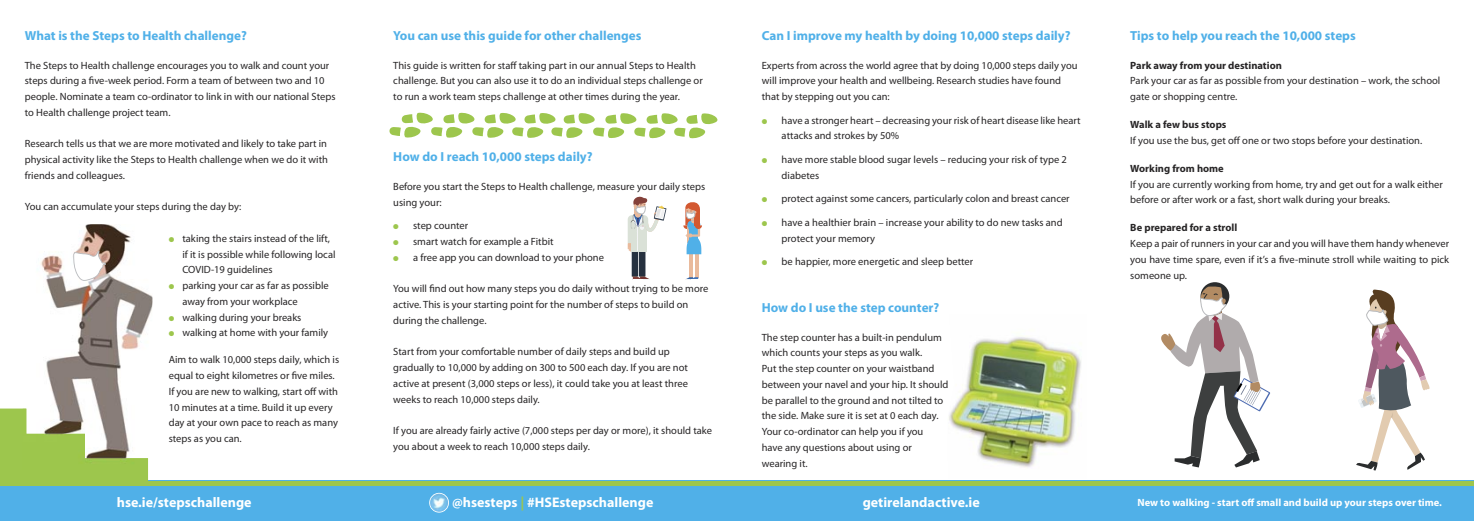
<style>
.page{position:relative;width:1474px;height:521px;background:#fff}
.page>*{position:absolute;margin:0;border:0;box-sizing:border-box;transform-origin:0 0}
.t1{font:700 14px "Myriad Pro";color:#fff}
.t2{font:700 13.12px "Myriad Pro";color:#50b0e8}
.t3{font:10.5px/15.8px "Myriad Pro";color:#272526}
.t4{font:700 10.5px "Myriad Pro";color:#272526}
.t5{font:700 10.5px "Myriad Pro";color:#fff}
.s1{color:#9dc64d}
</style>
<div class="page">
<svg style="left:627px;top:197px;width:39px;height:83px"></svg>
<hr style="left:689px;top:250px;width:4px;height:27px;background:#e9ba9c">
<svg style="left:694px;top:254px;width:4px;height:23px"></svg>
<svg style="left:685px;top:277px;width:13px;height:3px"></svg>
<svg style="left:683px;top:202px;width:19px;height:52px"></svg>
<img style="left:949px;top:337px;width:132px;height:131px">
<div style="left:0;top:481px;width:1473px;height:40px;background:#50b0e8"></div>
<div style="left:0;top:481px;width:1473px;height:5px;background:#9dc64d"></div>
<svg style="left:389px;top:113px;width:328px;height:25px"></svg>
<svg style="left:429px;top:493px;width:20px;height:19px"></svg>
<svg style="left:0;top:408px;width:169px;height:73px"></svg>
<img style="left:40px;top:224px;width:112px;height:245px">
<img style="left:23px;top:408px;width:125px;height:61px">
<svg style="left:73px;top:251px;width:33px;height:30px"></svg>
<svg style="left:1200px;top:282px;width:29px;height:28px"></svg>
<svg style="left:1356px;top:289px;width:73px;height:182px"></svg>
<svg style="left:1161px;top:286px;width:109px;height:181px"></svg>
<p class="t2" style="left:25px;top:30px;width:223px">What is the Steps to Health challenge?</p>
<p class="t3" style="left:25px;top:58px;width:306px">The Steps to Health challenge encourages you to walk and count your</p>
<p class="t3" style="left:25px;top:74px;width:312px">steps during a five-week period. Form a team of between two and 10 people. Nominate a team co-ordinator to link in with our national Steps to Health challenge project team.</p>
<p class="t3" style="left:25px;top:137px;width:305px;text-align:justify">Research tells us that we are more motivated and likely to take part in physical activity like the Steps to Health challenge when we do it with friends and colleagues.</p>
<p class="t3" style="left:25px;top:200px;width:218px">You can accumulate your steps during the day by:</p>
<p class="t3" style="left:169px;top:231px;width:163px"><span class="s1">●</span> taking the stairs instead of the lift,</p>
<p class="t3" style="left:182px;top:247px;width:155px">if it is possible while following local<br>COVID-19 guidelines</p>
<p class="t3" style="left:182px;top:278px;width:148px;text-indent:-14px"><span class="s1">●</span> parking your car as far as possible away from your workplace</p>
<p class="t3" style="left:169px;top:310px;width:134px"><span class="s1">●</span> walking during your breaks</p>
<p class="t3" style="left:169px;top:326px;width:161px"><span class="s1">●</span> walking at home with your family</p>
<p class="t3" style="left:169px;top:353px;width:172px">Aim to walk 10,000 steps daily, which is equal to eight kilometres or five miles.</p>
<p class="t3" style="left:169px;top:384px;width:171px">If you are new to walking, start off with<br>10 minutes at a time. Build it up every day at your own pace to reach as many steps as you can.</p>
<p class="t2" style="left:393px;top:30px;width:250px">You can use this guide for other challenges</p>
<p class="t3" style="left:393px;top:58px;width:304px">This guide is written for staff taking part in our annual Steps to Health</p>
<p class="t3" style="left:393px;top:74px;width:311px">challenge. But you can also use it to do an individual steps challenge or</p>
<p class="t3" style="left:393px;top:89px;width:288px">to run a work team steps challenge at other times during the year.</p>
<p class="t2" style="left:393px;top:152px;width:201px">How do I reach 10,000 steps daily?</p>
<p class="t3" style="left:393px;top:180px;width:313px">Before you start the Steps to Health challenge, measure your daily steps</p>
<p class="t3" style="left:393px;top:195px;width:50px">using your:</p>
<p class="t3" style="left:393px;top:219px;width:76px"><span class="s1">●</span> step counter</p>
<p class="t3" style="left:393px;top:235px;width:162px"><span class="s1">●</span> smart watch for example a Fitbit</p>
<p class="t3" style="left:393px;top:250px;width:212px"><span class="s1">●</span> a free app you can download to your phone</p>
<p class="t3" style="left:393px;top:282px;width:316px">You will find out how many steps you do daily without trying to be more</p>
<p class="t3" style="left:393px;top:298px;width:296px">active. This is your starting point for the number of steps to build on</p>
<p class="t3" style="left:393px;top:313px;width:95px">during the challenge.</p>
<p class="t3" style="left:393px;top:345px;width:278px">Start from your comfortable number of daily steps and build up</p>
<p class="t3" style="left:393px;top:361px;width:296px">gradually to 10,000 by adding on 300 to 500 each day. If you are not</p>
<p class="t3" style="left:393px;top:376px;width:296px">active at present (3,000 steps or less), it could take you at least three</p>
<p class="t3" style="left:393px;top:392px;width:148px">weeks to reach 10,000 steps daily.</p>
<p class="t3" style="left:393px;top:424px;width:320px">If you are already fairly active (7,000 steps per day or more), it should take you about a week to reach 10,000 steps daily.</p>
<p class="t2" style="left:761px;top:30px;width:310px">Can I improve my health by doing 10,000 steps daily?</p>
<p class="t3" style="left:761px;top:58px;width:317px">Experts from across the world agree that by doing 10,000 steps daily you will improve your health and wellbeing. Research studies have found that by stepping out you can:</p>
<p class="t3" style="left:781px;top:113px;width:300px;text-indent:-20px"><span class="s1">●</span> have a stronger heart – decreasing your risk of heart disease like heart attacks and strokes by 50%</p>
<p class="t3" style="left:781px;top:152px;width:287px;text-indent:-20px"><span class="s1">●</span> have more stable blood sugar levels – reducing your risk of type 2 diabetes</p>
<p class="t3" style="left:761px;top:192px;width:309px"><span class="s1">●</span> protect against some cancers, particularly colon and breast cancer</p>
<p class="t3" style="left:781px;top:215px;width:282px;text-indent:-20px"><span class="s1">●</span> have a healthier brain – increase your ability to do new tasks and protect your memory</p>
<p class="t3" style="left:761px;top:255px;width:213px"><span class="s1">●</span> be happier, more energetic and sleep better</p>
<p class="t2" style="left:761px;top:302px;width:179px">How do I use the step counter?</p>
<p class="t3" style="left:761px;top:330px;width:182px">The step counter has a built-in pendulum which counts your steps as you walk.</p>
<p class="t3" style="left:761px;top:362px;width:188px">Put the step counter on your waistband between your navel and your hip. It should be parallel to the ground and not tilted to the side. Make sure it is set at 0 each day.<br>Your co-ordinator can help you if you<br>have any questions about using or wearing it.</p>
<p class="t2" style="left:1130px;top:30px;width:227px">Tips to help you reach the 10,000 steps</p>
<p class="t4" style="left:1130px;top:61px;width:153px">Park away from your destination</p>
<p class="t3" style="left:1130px;top:74px;width:311px">Park your car as far as possible from your destination – work, the school gate or shopping centre.</p>
<p class="t4" style="left:1130px;top:121px;width:98px">Walk a few bus stops</p>
<p class="t3" style="left:1130px;top:133px;width:293px">If you use the bus, get off one or two stops before your destination.</p>
<p class="t4" style="left:1130px;top:164px;width:95px">Working from home</p>
<p class="t3" style="left:1130px;top:177px;width:314px">If you are currently working from home, try and get out for a walk either before or after work or a fast, short walk during your breaks.</p>
<p class="t4" style="left:1130px;top:224px;width:108px">Be prepared for a stroll</p>
<p class="t3" style="left:1130px;top:236px;width:320px;text-align:justify">Keep a pair of runners in your car and you will have them handy whenever you have time spare, even if it’s a five-minute stroll while waiting to pick someone up.</p>
<p class="t1" style="left:117px;top:497px;width:136px">hse.ie/stepschallenge</p>
<p class="t1" style="left:452px;top:497px;width:203px">@hsesteps <span class="s1">|</span> #HSEstepschallenge</p>
<p class="t1" style="left:862px;top:497px;width:119px">getirelandactive.ie</p>
<p class="t5" style="left:1137px;top:499px;width:306px">New to walking - start off small and build up your steps over time.</p>
</div>
